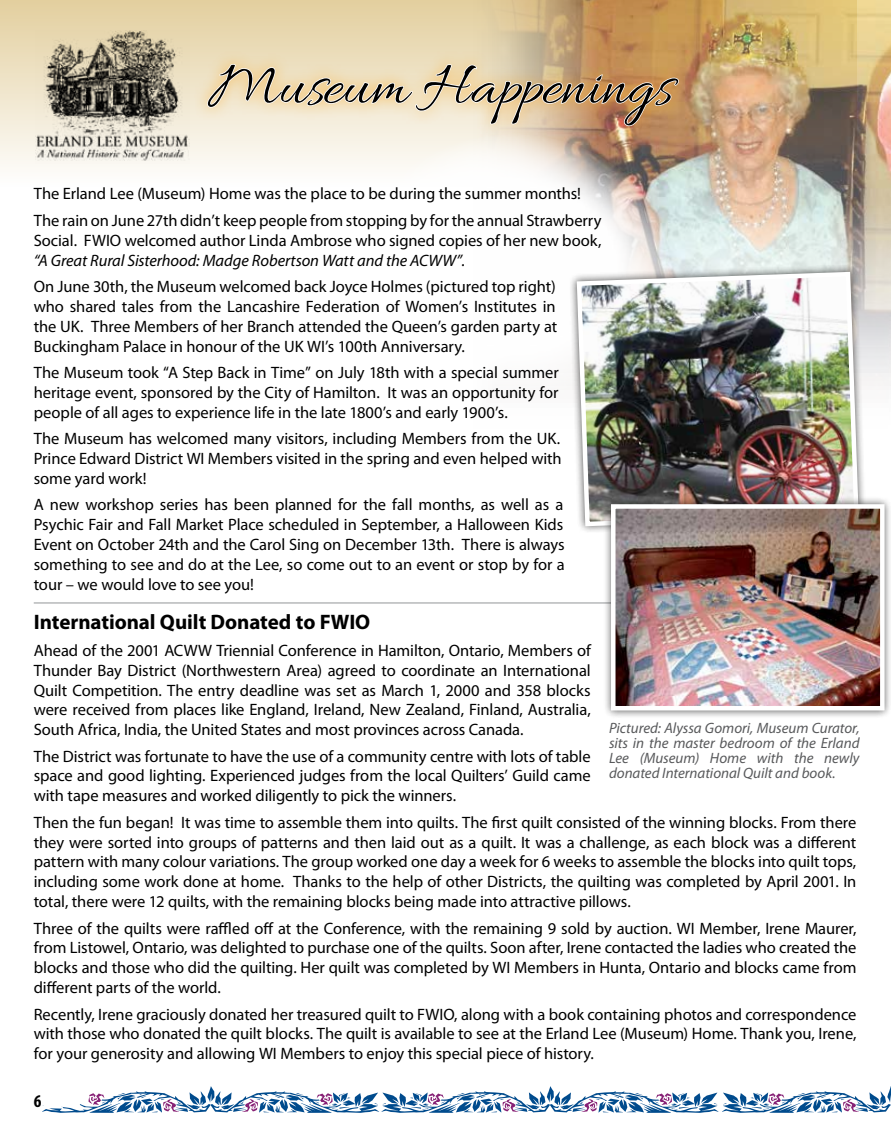
<style>
.page{position:relative;width:891px;height:1134px;background:#fff}
.page>*{position:absolute;margin:0;border:0;box-sizing:border-box;transform-origin:0 0}
.t1{font:63px "Allura";color:#000}
.t2{font:700 21px "Myriad Pro";letter-spacing:-.005em;color:#000}
.t3{font:700 condensed 18px "Myriad Pro";color:#000}
.t4{font:16.5px/19.8px "Myriad Pro";letter-spacing:-.005em;color:#000;text-align:justify}
.t5{font:italic 16.5px "Myriad Pro";letter-spacing:-.005em;color:#000}
.t6{font:italic 15px/15px "Myriad Pro";color:#58595b;text-align:justify}
</style>
<div class="page">
<div style="left:0;top:0;width:856px;height:187px;background:linear-gradient(to bottom,#e3cf9e,#fefefe)"></div>
<img style="left:462px;top:0;width:429px;height:386px">
<div style="left:354px;top:134px;width:317px;height:265px;background:#fff;border-radius:50%"></div>
<hr style="left:34px;top:603px;width:822px;height:1px;background:#939598">
<div style="left:569px;top:264px;width:298px;height:270px;background:#000;opacity:.65"></div>
<img style="left:574px;top:270px;width:287px;height:259px">
<div style="left:603px;top:496px;width:288px;height:222px;background:#000;opacity:.65"></div>
<img style="left:616px;top:509px;width:264px;height:197px">
<div style="left:611px;top:504px;width:274px;height:207px;border:4px solid #fff"></div>
<img style="left:36px;top:30px;width:153px;height:133px">
<div style="left:193px;top:50px;width:500px;height:91px;background:#fbac2e;opacity:.75"></div>
<svg style="left:203px;top:64px;width:476px;height:63px;background:#e8d1b0"></svg>
<svg style="left:42px;top:1086px;width:849px;height:27px"></svg>
<h1 class="t1" style="left:208px;top:51px;width:466px">Museum Happenings</h1>
<p class="t4" style="left:34px;top:180px;width:569px;line-height:26.5px">The Erland Lee (Museum) Home was the place to be during the summer months!<br>The rain on June 27th didn’t keep people from stopping by for the annual Strawberry</p>
<p class="t4" style="left:34px;top:230px;width:569px">Social. FWIO welcomed author Linda Ambrose who signed copies of her new book,</p>
<p class="t5" style="left:34px;top:250px;width:433px">“A Great Rural Sisterhood: Madge Robertson Watt and the ACWW”.</p>
<p class="t4" style="left:34px;top:276px;width:525px">On June 30th, the Museum welcomed back Joyce Holmes (pictured top right) who shared tales from the Lancashire Federation of Women’s Institutes in the UK. Three Members of her Branch attended the Queen’s garden party at Buckingham Palace in honour of the UK WI’s 100th Anniversary.</p>
<p class="t4" style="left:34px;top:362px;width:527px">The Museum took “A Step Back in Time” on July 18th with a special summer heritage event, sponsored by the City of Hamilton. It was an opportunity for people of all ages to experience life in the late 1800’s and early 1900’s.</p>
<p class="t4" style="left:34px;top:429px;width:530px">The Museum has welcomed many visitors, including Members from the UK.<br>Prince Edward District WI Members visited in the spring and even helped with some yard work!</p>
<p class="t4" style="left:34px;top:495px;width:533px">A new workshop series has been planned for the fall months, as well as a Psychic Fair and Fall Market Place scheduled in September, a Halloween Kids Event on October 24th and the Carol Sing on December 13th. There is always something to see and do at the Lee, so come out to an event or stop by for a tour – we would love to see you!</p>
<p class="t2" style="left:34px;top:609px;width:338px">International Quilt Donated to FWIO</p>
<p class="t4" style="left:34px;top:640px;width:559px">Ahead of the 2001 ACWW Triennial Conference in Hamilton, Ontario, Members of Thunder Bay District (Northwestern Area) agreed to coordinate an International Quilt Competition. The entry deadline was set as March 1, 2000 and 358 blocks were received from places like England, Ireland, New Zealand, Finland, Australia, South Africa, India, the United States and most provinces across Canada.</p>
<p class="t4" style="left:34px;top:746px;width:559px">The District was fortunate to have the use of a community centre with lots of table space and good lighting. Experienced judges from the local Quilters’ Guild came with tape measures and worked diligently to pick the winners.</p>
<p class="t4" style="left:34px;top:812px;width:824px">Then the fun began! It was time to assemble them into quilts. The first quilt consisted of the winning blocks. From there they were sorted into groups of patterns and then laid out as a quilt. It was a challenge, as each block was a different pattern with many colour variations. The group worked one day a week for 6 weeks to assemble the blocks into quilt tops, including some work done at home. Thanks to the help of other Districts, the quilting was completed by April 2001. In total, there were 12 quilts, with the remaining blocks being made into attractive pillows.</p>
<p class="t4" style="left:34px;top:918px;width:824px">Three of the quilts were raffled off at the Conference, with the remaining 9 sold by auction. WI Member, Irene Maurer, from Listowel, Ontario, was delighted to purchase one of the quilts. Soon after, Irene contacted the ladies who created the blocks and those who did the quilting. Her quilt was completed by WI Members in Hunta, Ontario and blocks came from different parts of the world.</p>
<p class="t4" style="left:34px;top:1004px;width:824px">Recently, Irene graciously donated her treasured quilt to FWIO, along with a book containing photos and correspondence with those who donated the quilt blocks. The quilt is available to see at the Erland Lee (Museum) Home. Thank you, Irene, for your generosity and allowing WI Members to enjoy this special piece of history.</p>
<p class="t6" style="left:609px;top:721px;width:252px">Pictured: Alyssa Gomori, Museum Curator, sits in the master bedroom of the Erland Lee (Museum) Home with the newly donated International Quilt and book.</p>
<p class="t3" style="left:34px;top:1090px;width:9px">6</p>
</div>
